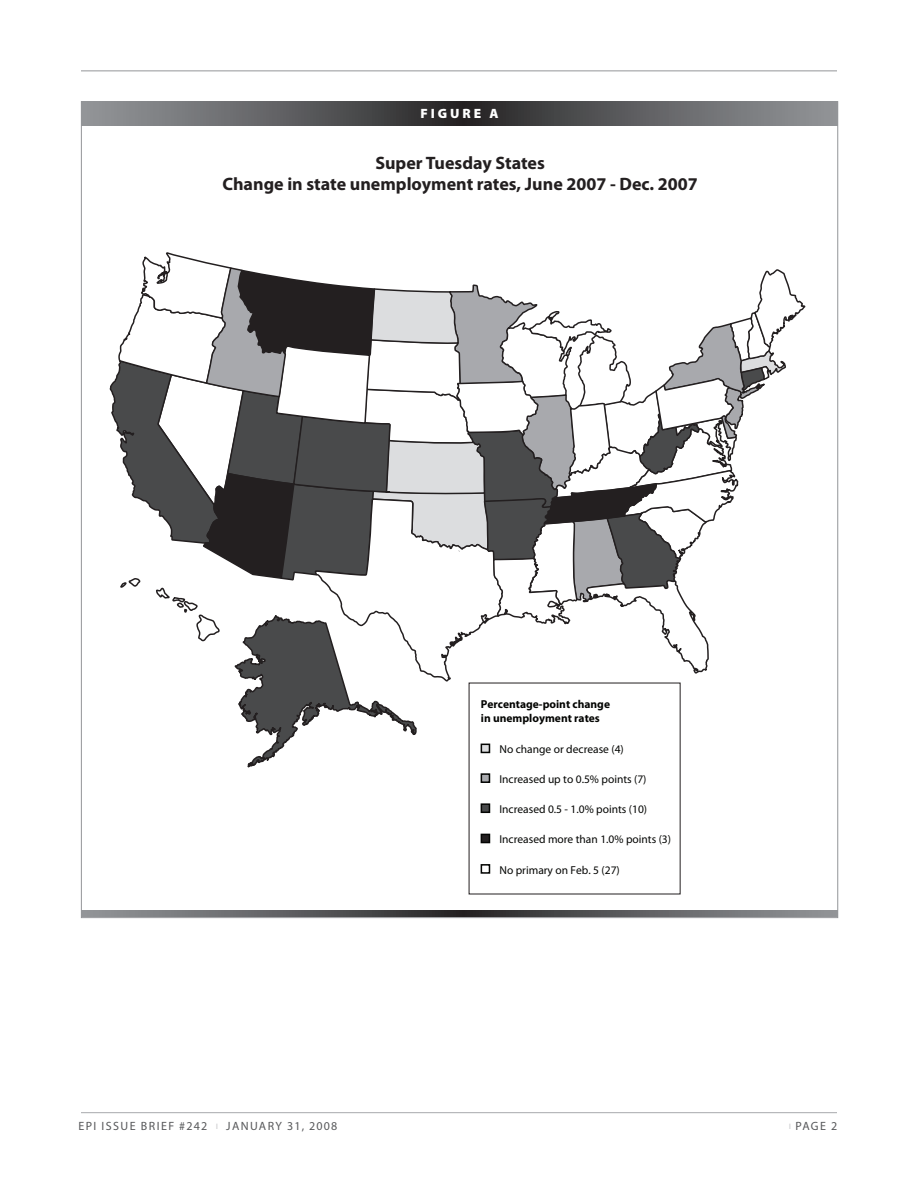
<style>
.page{position:relative;width:918px;height:1188px;background:#fff}
.page>*{position:absolute;margin:0;border:0;box-sizing:border-box;transform-origin:0 0}
.t1{font:700 18px/21.6px "Myriad Pro";color:#231f20;text-align:center}
.t2{font:900 13.5px "Myriad Pro";letter-spacing:.22em;color:#fff}
.t3{font:12px "Myriad Pro";letter-spacing:.11em;color:#57585a}
.t4{font:11.55px "Myriad Pro";color:#040503}
.t5{font:700 11.55px/13.8px "Myriad Pro";color:#040503}
.s1{font-size:7.5px;color:#bcbdc0}
</style>
<div class="page">
<hr style="left:81px;top:1112px;width:756px;height:1px;background:#a8a9ad">
<hr style="left:81px;top:70px;width:756px;height:1px;background:#939598">
<div style="left:81px;top:101px;width:757px;height:817px;background:#fff;border:1px solid #939598"></div>
<svg style="left:81px;top:101px;width:757px;height:24px;background:#5f6062"></svg>
<svg style="left:81px;top:910px;width:757px;height:7px;background:#5f6062"></svg>
<svg style="left:109px;top:252px;width:697px;height:518px"></svg>
<div style="left:469px;top:683px;width:211px;height:211px;background:#fff"></div>
<div style="left:481px;top:744px;width:9px;height:9px;background:#dcdddf;border:2px solid #040503"></div>
<div style="left:481px;top:773px;width:9px;height:10px;background:#a8a9ad;border:2px solid #040503"></div>
<div style="left:481px;top:803px;width:9px;height:10px;background:#494a4b;border:2px solid #040503"></div>
<div style="left:481px;top:834px;width:8px;height:9px;background:#231f20"></div>
<div style="left:481px;top:834px;width:9px;height:9px;border:2px solid #040503"></div>
<div style="left:481px;top:864px;width:9px;height:10px;background:#fff;border:2px solid #040503"></div>
<p class="t2" style="left:420px;top:106px;width:80px">FIGURE A</p>
<h1 class="t1" style="left:222px;top:151px;width:477px">Super Tuesday States<br>Change in state unemployment rates, June 2007 - Dec. 2007</h1>
<p class="t5" style="left:481px;top:697px;width:131px">percentage-point change in unemployment rates</p>
<p class="t4" style="left:499px;top:742px;width:126px">no change or decrease (4)</p>
<p class="t4" style="left:499px;top:772px;width:149px">increased up to 0.5% points (7)</p>
<p class="t4" style="left:499px;top:802px;width:149px">increased 0.5 - 1.0% points (10)</p>
<p class="t4" style="left:499px;top:832px;width:173px">increased more than 1.0% points (3)</p>
<p class="t4" style="left:499px;top:863px;width:122px">no primary on Feb. 5 (27)</p>
<p class="t3" style="left:78px;top:1119px;width:31px">EPI ISSU</p>
<p class="t3" style="left:130px;top:1119px;width:209px">E BRI EF #242 <span class="s1">l</span> January 31, 2008</p>
<p class="t3" style="left:789px;top:1119px;width:50px"><span class="s1">l</span> Page 2</p>
</div>
